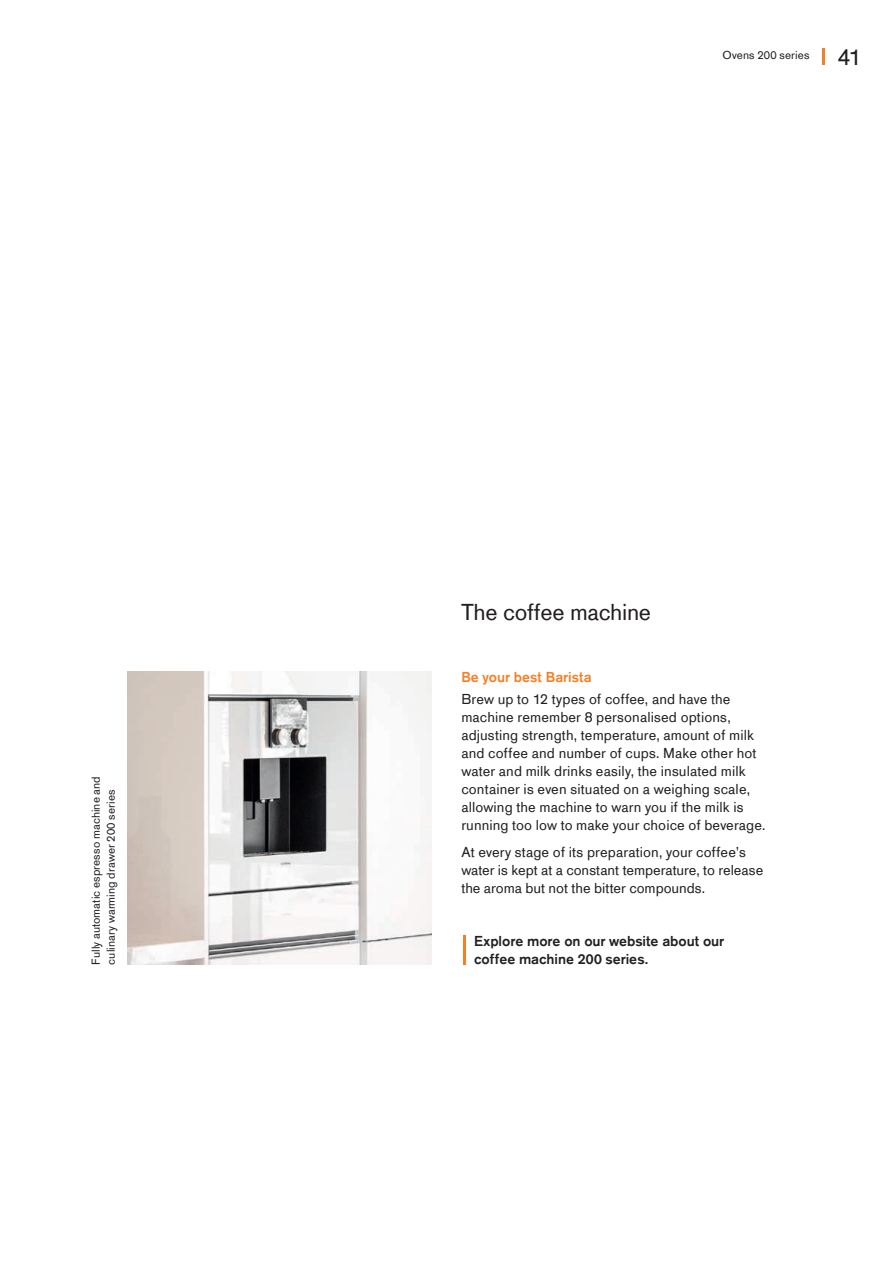
<style>
.page{position:relative;width:893px;height:1263px;background:#fff}
.page>*{position:absolute;margin:0;border:0;box-sizing:border-box;transform-origin:0 0}
.t1{font:24px "Gaggenau";letter-spacing:-.015em;color:#231f20}
.t2{font:15px/18px "Gaggenau";letter-spacing:.005em;color:#231f20}
.t3{font:700 15px/18px "Gaggenau";letter-spacing:-.005em;color:#231f20}
.t4{font:700 15px "Gaggenau";color:#f48026}
.t5{font:12px/15px "Gaggenau";letter-spacing:.005em;color:#231f20}
.s1{font-size:24px}
</style>
<div class="page">
<img style="left:128px;top:672px;width:304px;height:292px">
<hr style="left:822px;top:49px;width:3px;height:16px;background:#f48026">
<hr style="left:463px;top:935px;width:3px;height:29px;background:#f48026">
<p class="t5" style="left:88px;top:964px;width:190px;rotate:-90deg">Fully automatic espresso machine and culinary warming drawer 200 series</p>
<p class="t5" style="left:723px;top:47px;width:140px">Ovens 200 series <span class="s1">41</span></p>
<h1 class="t1" style="left:461px;top:597px;width:191px">The coffee machine</h1>
<p class="t4" style="left:461px;top:668px;width:132px">Be your best Barista</p>
<p class="t2" style="left:461px;top:690px;width:306px">Brew up to 12 types of coffee, and have the machine remember 8 personalised options, adjusting strength, temperature, amount of milk and coffee and number of cups. Make other hot water and milk drinks easily, the insulated milk container is even situated on a weighing scale, allowing the machine to warn you if the milk is running too low to make your choice of beverage.</p>
<p class="t2" style="left:461px;top:842px;width:304px">At every stage of its preparation, your coffee’s water is kept at a constant temperature, to release the aroma but not the bitter compounds.</p>
<p class="t3" style="left:474px;top:932px;width:252px">Explore more on our website about our coffee machine 200 series.</p>
</div>
